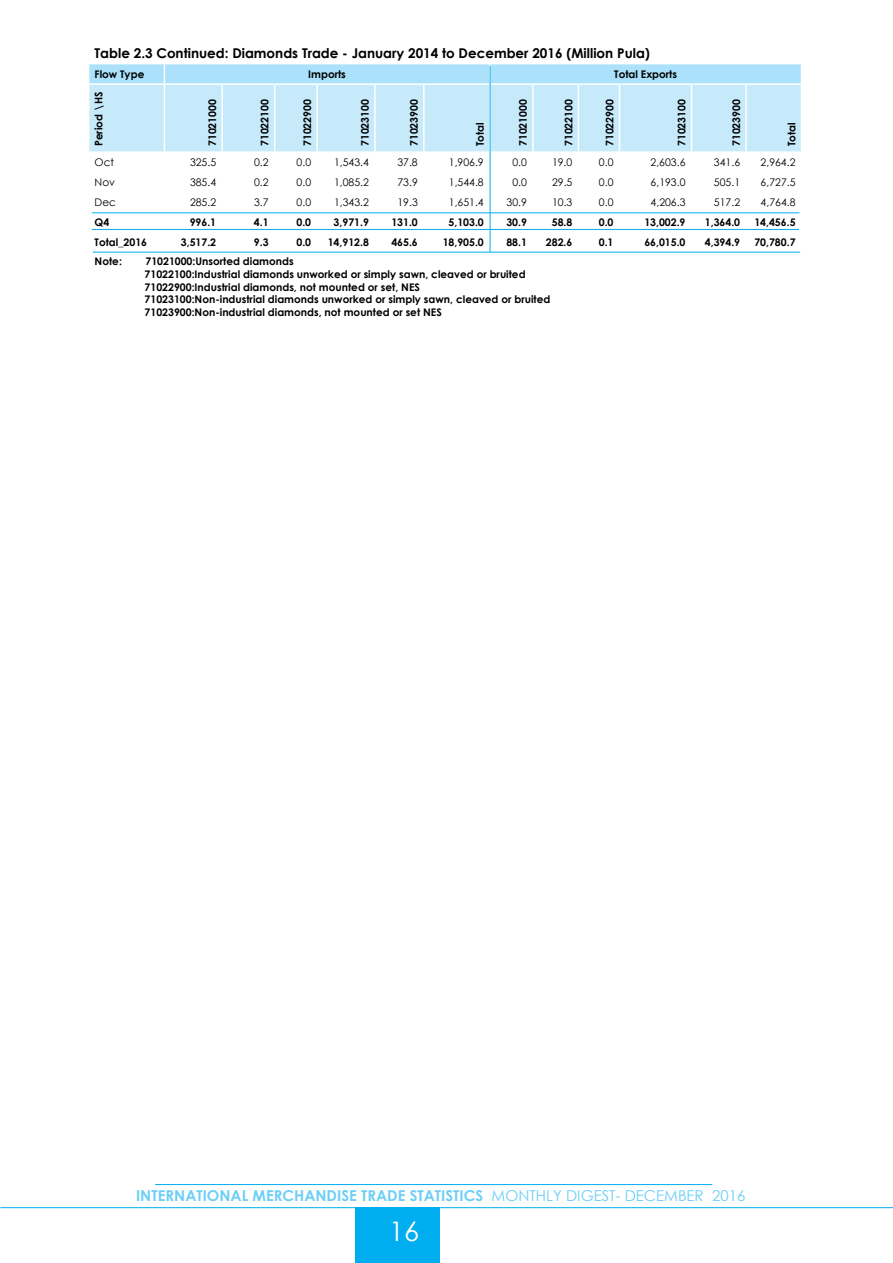
<style>
.page{position:relative;width:893px;height:1263px;background:#fff}
.page>*{position:absolute;margin:0;border:0;box-sizing:border-box;transform-origin:0 0}
.t1{font:27px "Century Gothic";color:#fff}
.t2{font:700 15px "Century Gothic";color:#6dcff6}
.t3{font:700 13.5px "Century Gothic";color:#000}
.t4{font:700 10.5px/12.6px "Century Gothic";color:#000}
.t5{font:10.5px "Century Gothic";color:#000}
.s1{font-weight:400}
</style>
<div class="page">
<div style="left:355px;top:1207px;width:84px;height:56px;background:#00aeef"></div>
<hr style="left:0;top:1207px;width:893px;height:1px;background:#00aeef">
<hr style="left:155px;top:1184px;width:557px;height:1px;background:#00aeef">
<div style="left:89px;top:85px;width:712px;height:66px;background:#c7eafb"></div>
<div style="left:89px;top:64px;width:713px;height:19px;background:#abe1fa"></div>
<hr style="left:164px;top:85px;width:1px;height:66px;background:#fff">
<hr style="left:221px;top:85px;width:2px;height:66px;background:#fff">
<hr style="left:274px;top:85px;width:1px;height:66px;background:#fff">
<hr style="left:316px;top:85px;width:2px;height:66px;background:#fff">
<hr style="left:374px;top:85px;width:2px;height:66px;background:#fff">
<hr style="left:423px;top:85px;width:2px;height:66px;background:#fff">
<hr style="left:489px;top:85px;width:2px;height:66px;background:#fff">
<hr style="left:532px;top:85px;width:2px;height:66px;background:#fff">
<hr style="left:578px;top:85px;width:1px;height:66px;background:#fff">
<hr style="left:619px;top:85px;width:1px;height:66px;background:#fff">
<hr style="left:691px;top:85px;width:1px;height:66px;background:#fff">
<hr style="left:745px;top:85px;width:2px;height:66px;background:#fff">
<svg style="left:489px;top:153px;width:1px;height:39px"></svg>
<hr style="left:490px;top:66px;width:1px;height:186px;background:#00aeef">
<hr style="left:92px;top:213px;width:707px;height:1px;background:#00aeef">
<hr style="left:92px;top:229px;width:707px;height:1px;background:#00aeef">
<hr style="left:93px;top:252px;width:707px;height:1px;background:#00aeef">
<p class="t3" style="left:95px;top:44px;width:557px">Table 2.3 Continued: Diamonds Trade - January 2014 to December 2016 (Million Pula)</p>
<p class="t4" style="left:95px;top:67px;width:51px">Flow Type</p>
<p class="t4" style="left:308px;top:67px;width:39px">Imports</p>
<p class="t4" style="left:614px;top:67px;width:64px">Total Exports</p>
<p class="t4" style="left:92px;top:146px;width:56px;rotate:-90deg">Period \HS</p>
<p class="t4" style="left:206px;top:146px;width:49px;rotate:-90deg">71021000</p>
<p class="t4" style="left:258px;top:146px;width:49px;rotate:-90deg">71022100</p>
<p class="t4" style="left:301px;top:146px;width:49px;rotate:-90deg">71022900</p>
<p class="t4" style="left:359px;top:146px;width:49px;rotate:-90deg">71023100</p>
<p class="t4" style="left:407px;top:146px;width:49px;rotate:-90deg">71023900</p>
<p class="t4" style="left:517px;top:146px;width:49px;rotate:-90deg">71021000</p>
<p class="t4" style="left:562px;top:146px;width:49px;rotate:-90deg">71022100</p>
<p class="t4" style="left:603px;top:146px;width:49px;rotate:-90deg">71022900</p>
<p class="t4" style="left:675px;top:146px;width:49px;rotate:-90deg">71023100</p>
<p class="t4" style="left:730px;top:146px;width:49px;rotate:-90deg">71023900</p>
<p class="t4" style="left:473px;top:146px;width:25px;rotate:-90deg">Total</p>
<p class="t4" style="left:785px;top:146px;width:25px;rotate:-90deg">Total</p>
<p class="t5" style="left:95px;top:155px;width:21px">Oct</p>
<p class="t5" style="left:190px;top:155px;width:28px">325.5</p>
<p class="t5" style="left:254px;top:155px;width:16px">0.2</p>
<p class="t5" style="left:297px;top:155px;width:16px">0.0</p>
<p class="t5" style="left:334px;top:155px;width:36px">1,543.4</p>
<p class="t5" style="left:397px;top:155px;width:22px">37.8</p>
<p class="t5" style="left:449px;top:155px;width:36px">1,906.9</p>
<p class="t5" style="left:512px;top:155px;width:16px">0.0</p>
<p class="t5" style="left:552px;top:155px;width:22px">19.0</p>
<p class="t5" style="left:599px;top:155px;width:16px">0.0</p>
<p class="t5" style="left:651px;top:155px;width:36px">2,603.6</p>
<p class="t5" style="left:714px;top:155px;width:28px">341.6</p>
<p class="t5" style="left:761px;top:155px;width:36px">2,964.2</p>
<p class="t5" style="left:95px;top:175px;width:22px">Nov</p>
<p class="t5" style="left:190px;top:175px;width:28px">385.4</p>
<p class="t5" style="left:254px;top:175px;width:16px">0.2</p>
<p class="t5" style="left:297px;top:175px;width:16px">0.0</p>
<p class="t5" style="left:334px;top:175px;width:36px">1,085.2</p>
<p class="t5" style="left:397px;top:175px;width:22px">73.9</p>
<p class="t5" style="left:449px;top:175px;width:36px">1,544.8</p>
<p class="t5" style="left:512px;top:175px;width:16px">0.0</p>
<p class="t5" style="left:552px;top:175px;width:22px">29.5</p>
<p class="t5" style="left:599px;top:175px;width:16px">0.0</p>
<p class="t5" style="left:651px;top:175px;width:36px">6,193.0</p>
<p class="t5" style="left:714px;top:175px;width:28px">505.1</p>
<p class="t5" style="left:761px;top:175px;width:36px">6,727.5</p>
<p class="t5" style="left:95px;top:195px;width:23px">Dec</p>
<p class="t5" style="left:190px;top:195px;width:28px">285.2</p>
<p class="t5" style="left:254px;top:195px;width:16px">3.7</p>
<p class="t5" style="left:297px;top:195px;width:16px">0.0</p>
<p class="t5" style="left:334px;top:195px;width:36px">1,343.2</p>
<p class="t5" style="left:397px;top:195px;width:22px">19.3</p>
<p class="t5" style="left:449px;top:195px;width:36px">1,651.4</p>
<p class="t5" style="left:507px;top:195px;width:22px">30.9</p>
<p class="t5" style="left:552px;top:195px;width:22px">10.3</p>
<p class="t5" style="left:599px;top:195px;width:16px">0.0</p>
<p class="t5" style="left:651px;top:195px;width:36px">4,206.3</p>
<p class="t5" style="left:714px;top:195px;width:28px">517.2</p>
<p class="t5" style="left:761px;top:195px;width:36px">4,764.8</p>
<p class="t4" style="left:95px;top:215px;width:16px">Q4</p>
<p class="t4" style="left:190px;top:215px;width:28px">996.1</p>
<p class="t4" style="left:254px;top:215px;width:16px">4.1</p>
<p class="t4" style="left:296px;top:215px;width:16px">0.0</p>
<p class="t4" style="left:334px;top:215px;width:37px">3,971.9</p>
<p class="t4" style="left:391px;top:215px;width:28px">131.0</p>
<p class="t4" style="left:448px;top:215px;width:37px">5,103.0</p>
<p class="t4" style="left:506px;top:215px;width:22px">30.9</p>
<p class="t4" style="left:552px;top:215px;width:22px">58.8</p>
<p class="t4" style="left:599px;top:215px;width:16px">0.0</p>
<p class="t4" style="left:644px;top:215px;width:43px">13,002.9</p>
<p class="t4" style="left:705px;top:215px;width:37px">1,364.0</p>
<p class="t4" style="left:754px;top:215px;width:43px">14,456.5</p>
<p class="t4" style="left:95px;top:235px;width:54px">Total_2016</p>
<p class="t4" style="left:181px;top:235px;width:37px">3,517.2</p>
<p class="t4" style="left:254px;top:235px;width:16px">9.3</p>
<p class="t4" style="left:296px;top:235px;width:16px">0.0</p>
<p class="t4" style="left:328px;top:235px;width:43px">14,912.8</p>
<p class="t4" style="left:391px;top:235px;width:28px">465.6</p>
<p class="t4" style="left:443px;top:235px;width:43px">18,905.0</p>
<p class="t4" style="left:506px;top:235px;width:22px">88.1</p>
<p class="t4" style="left:546px;top:235px;width:28px">282.6</p>
<p class="t4" style="left:599px;top:235px;width:16px">0.1</p>
<p class="t4" style="left:644px;top:235px;width:43px">66,015.0</p>
<p class="t4" style="left:705px;top:235px;width:37px">4,394.9</p>
<p class="t4" style="left:754px;top:235px;width:43px">70,780.7</p>
<p class="t4" style="left:95px;top:255px;width:29px">Note:</p>
<p class="t4" style="left:145px;top:255px;width:407px">71021000:Unsorted diamonds<br>71022100:Industrial diamonds unworked or simply sawn, cleaved or bruited 71022900:Industrial diamonds, not mounted or set, NES<br>71023100:Non-industrial diamonds unworked or simply sawn, cleaved or bruited 71023900:Non-industrial diamonds, not mounted or set NES</p>
<h2 class="t2" style="left:136px;top:1186px;width:611px">INTERNATIONAL MERCHANDISE TRADE STATISTICS <span class="s1">MONTHLY DIGEST- DECEMBER 2016</span></h2>
<h1 class="t1" style="left:389px;top:1212px;width:31px">16</h1>
</div>
